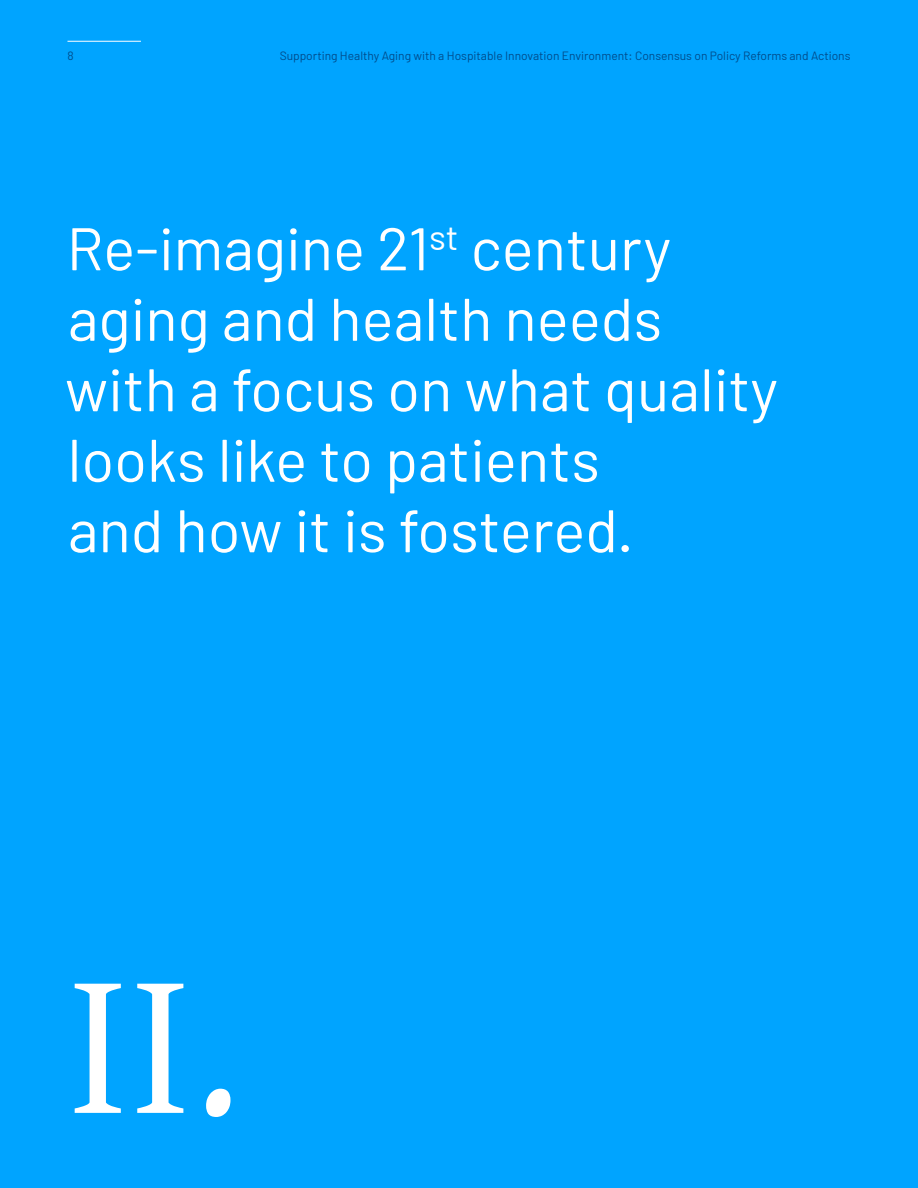
<style>
.page{position:relative;width:918px;height:1188px;background:#00a4ff}
.page>*{position:absolute;margin:0;border:0;box-sizing:border-box;transform-origin:0 0}
.Intro_2{font:210px "Gentium Basic";color:#fff}
.Intro_2-2{font:60px/70.5px "Barlow";color:#fff}
.t1{font:12px "Barlow";color:#004c8b}
</style>
<div class="page">
<hr style="left:68px;top:41px;width:73px;height:1px;background:#fff">
<p class="t1" style="left:68px;top:48px;width:8px">8</p>
<p class="t1" style="left:280px;top:48px;width:572px">Supporting Healthy Aging with a Hospitable Innovation Environment: Consensus on Policy Reforms and Actions</p>
<p class="Intro_2-2" style="left:65px;top:212px;width:715px">Re-imagine 21<sup>st</sup> century aging and health needs with a focus on what quality looks like to patients<br>and how it is fostered.</p>
<p class="Intro_2" style="left:68px;top:890px;width:175px">II.</p>
</div>
